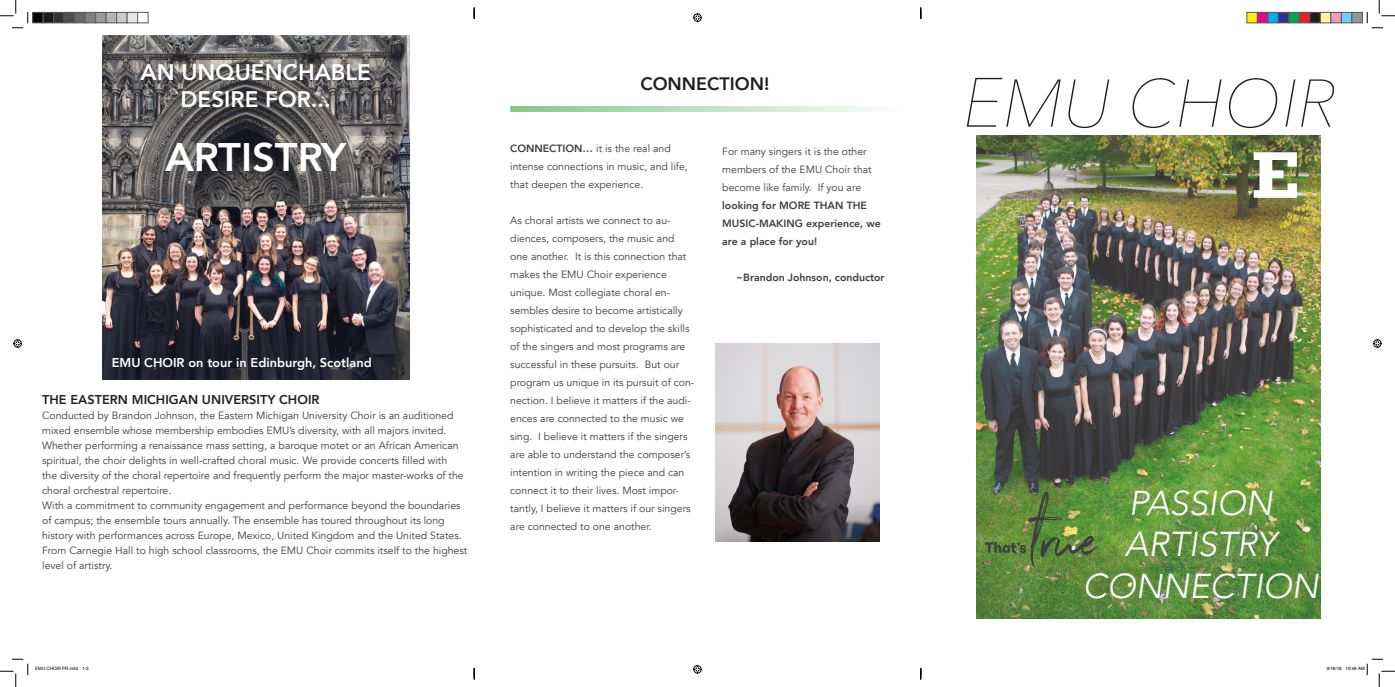
<style>
.page{position:relative;width:1395px;height:687px;background:#fff}
.page>*{position:absolute;margin:0;border:0;box-sizing:border-box;transform-origin:0 0}
.t1{font:italic 200 66.75px "Avenir Next";color:#231f20}
.t2{font:800 39.75px "Avenir";color:#fff}
.t3{font:italic 300 34.5px "Avenir";color:#fff}
.t4{font:800 27px "Avenir";color:#fff}
.t5{font:800 22.5px "Avenir";color:#fff}
.t6{font:800 18px "Avenir";color:#231f20}
.t7{font:800 18px "Avenir";color:#fff}
.t8{font:800 12.75px "Avenir";color:#fff}
.t9{font:800 12.75px "Avenir";color:#231f20}
.t10{font:10.5px/18px "Avenir";color:#3e3e3f}
.t11{font:800 10.5px "Avenir";color:#3e3e3f}
.t12{font:4.5px "Helvetica";color:#000}
.s1{font-weight:800}
.s2{font-size:69px}
</style>
<div class="page">
<img style="left:976px;top:136px;width:344px;height:482px">
<svg style="left:510px;top:106px;width:364px;height:6px;background:#bae1be"></svg>
<svg style="left:1254px;top:152px;width:43px;height:46px"></svg>
<img style="left:102px;top:35px;width:307px;height:345px">
<svg style="left:985px;top:491px;width:113px;height:76px;background:#61863e"></svg>
<img style="left:716px;top:343px;width:164px;height:198px">
<svg style="left:0;top:0;width:29px;height:29px"></svg>
<svg style="left:0;top:659px;width:29px;height:28px"></svg>
<svg style="left:1367px;top:0;width:28px;height:29px"></svg>
<svg style="left:693px;top:13px;width:9px;height:9px"></svg>
<svg style="left:693px;top:665px;width:9px;height:9px"></svg>
<svg style="left:13px;top:339px;width:9px;height:9px"></svg>
<svg style="left:1373px;top:339px;width:9px;height:9px"></svg>
<div style="left:33px;top:12px;width:10px;height:11px;background:#000"></div>
<div style="left:32px;top:12px;width:12px;height:11px;border:1px solid #595959"></div>
<div style="left:43px;top:12px;width:11px;height:11px;background:#1a1a1a"></div>
<div style="left:43px;top:12px;width:11px;height:11px;border:1px solid #595959"></div>
<div style="left:54px;top:12px;width:10px;height:11px;background:#333"></div>
<div style="left:53px;top:12px;width:11px;height:11px;border:1px solid #595959"></div>
<div style="left:64px;top:12px;width:11px;height:11px;background:#4d4d4d"></div>
<div style="left:75px;top:12px;width:10px;height:11px;background:#666"></div>
<div style="left:74px;top:12px;width:12px;height:11px;border:1px solid #595959"></div>
<div style="left:85px;top:12px;width:11px;height:11px;background:#808080"></div>
<div style="left:85px;top:12px;width:11px;height:11px;border:1px solid #595959"></div>
<div style="left:96px;top:12px;width:10px;height:11px;background:#999"></div>
<div style="left:95px;top:12px;width:11px;height:11px;border:1px solid #595959"></div>
<div style="left:106px;top:12px;width:11px;height:11px;background:#b3b3b3"></div>
<div style="left:106px;top:12px;width:11px;height:11px;border:1px solid #595959"></div>
<div style="left:117px;top:12px;width:10px;height:11px;background:#ccc"></div>
<div style="left:116px;top:12px;width:12px;height:11px;border:1px solid #595959"></div>
<div style="left:127px;top:12px;width:11px;height:11px;background:#e6e6e6"></div>
<div style="left:127px;top:12px;width:11px;height:11px;border:1px solid #595959"></div>
<div style="left:137px;top:12px;width:11px;height:11px;border:1px solid #595959"></div>
<div style="left:1247px;top:12px;width:10px;height:11px;background:#fff101"></div>
<div style="left:1246px;top:12px;width:12px;height:11px;border:1px solid #595959"></div>
<div style="left:1257px;top:12px;width:11px;height:11px;background:#ed028c"></div>
<div style="left:1257px;top:12px;width:11px;height:11px;border:1px solid #595959"></div>
<div style="left:1268px;top:12px;width:10px;height:11px;background:#00aeef"></div>
<div style="left:1267px;top:12px;width:12px;height:11px;border:1px solid #595959"></div>
<div style="left:1278px;top:12px;width:11px;height:11px;background:#2e3092"></div>
<div style="left:1278px;top:12px;width:11px;height:11px;border:1px solid #595959"></div>
<div style="left:1289px;top:12px;width:10px;height:11px;background:#00a54f"></div>
<div style="left:1288px;top:12px;width:12px;height:11px;border:1px solid #595959"></div>
<div style="left:1299px;top:12px;width:11px;height:11px;background:#ee1d23"></div>
<div style="left:1299px;top:12px;width:11px;height:11px;border:1px solid #595959"></div>
<div style="left:1310px;top:12px;width:10px;height:11px;background:#231f20"></div>
<div style="left:1309px;top:12px;width:12px;height:11px;border:1px solid #595959"></div>
<div style="left:1320px;top:12px;width:11px;height:11px;background:#fff79a"></div>
<div style="left:1320px;top:12px;width:11px;height:11px;border:1px solid #595959"></div>
<div style="left:1331px;top:12px;width:10px;height:11px;background:#f499c2"></div>
<div style="left:1330px;top:12px;width:12px;height:11px;border:1px solid #595959"></div>
<div style="left:1341px;top:12px;width:11px;height:11px;background:#6bcff6"></div>
<div style="left:1341px;top:12px;width:11px;height:11px;border:1px solid #595959"></div>
<div style="left:1352px;top:12px;width:10px;height:11px;background:#939598"></div>
<div style="left:1351px;top:12px;width:12px;height:11px;border:1px solid #595959"></div>
<svg style="left:1366px;top:659px;width:29px;height:28px"></svg>
<svg style="left:920px;top:8px;width:2px;height:11px"></svg>
<svg style="left:920px;top:668px;width:2px;height:11px"></svg>
<p class="t4" style="left:124px;top:44px;width:254px">MUSIC EDUCATION</p>
<p class="t7" style="left:209px;top:98px;width:83px">EASTERN</p>
<p class="t5" style="left:141px;top:55px;width:232px">AN UNQUENCHABLE</p>
<p class="t5" style="left:181px;top:82px;width:152px">DESIRE FOR...</p>
<p class="t2" style="left:165px;top:126px;width:183px">ARTISTRY</p>
<p class="t10" style="left:722px;top:143px;width:160px">For many singers it is the other members of the EMU Choir that become like family. If you are <span class="s1">looking for MORE THAN THE<br>MUSIC-MAKING experience, we are a place for you!</span></p>
<p class="t11" style="left:736px;top:269px;width:150px">~Brandon Johnson, conductor</p>
<p class="t6" style="left:640px;top:70px;width:131px">CONNECTION!</p>
<p class="t10" style="left:510px;top:139px;width:179px"><span class="s1">CONNECTION…</span> it is the real and intense connections in music, and life, that deepen the experience.</p>
<p class="t10" style="left:510px;top:211px;width:186px">As choral artists we connect to au&shy;diences, composers, the music and one another. It is this connection that makes the EMU Choir experience unique. Most collegiate choral en&shy;sembles desire to become artistically sophisticated and to develop the skills of the singers and most programs are successful in these pursuits. But our program us unique in its pursuit of con&shy;nection. I believe it matters if the audi&shy;ences are connected to the music we sing. I believe it matters if the singers are able to understand the composer’s intention in writing the piece and can connect it to their lives. Most impor&shy;tantly, I believe it matters if our singers are connected to one another.</p>
<p class="t8" style="left:112px;top:353px;width:261px">EMU CHOIR on tour in Edinburgh, Scotland</p>
<p class="t9" style="left:42px;top:390px;width:279px">THE EASTERN MICHIGAN UNIVERSITY CHOIR</p>
<p class="t10" style="left:42px;top:408px;width:423px;line-height:15px">Conducted by Brandon Johnson, the Eastern Michigan University Choir is an auditioned mixed ensemble whose membership embodies EMU’s diversity, with all majors invited.<br>Whether performing a renaissance mass setting, a baroque motet or an African American spiritual, the choir delights in well-crafted choral music. We provide concerts filled with the diversity of the choral repertoire and frequently perform the major master-works of the choral orchestral repertoire.</p>
<p class="t10" style="left:42px;top:498px;width:427px;line-height:15px">With a commitment to community engagement and performance beyond the boundaries of campus; the ensemble tours annually. The ensemble has toured throughout its long history with performances across Europe, Mexico, United Kingdom and the United States.<br>From Carnegie Hall to high school classrooms, the EMU Choir commits itself to the highest level of artistry.</p>
<p class="t1" style="left:962px;top:47px;width:376px"><span class="s2">E</span>MU CHOIR</p>
<p class="t3" style="left:1129px;top:483px;width:145px">PASSION</p>
<p class="t3" style="left:1125px;top:524px;width:153px">ARTISTRY</p>
<p class="t3" style="left:1083px;top:565px;width:237px">CONNECTION</p>
<p class="t12" style="left:35px;top:665px;width:55px">EMU CHOIR PR.indd 1-3</p>
<p class="t12" style="left:1327px;top:665px;width:40px">9/18/18 10:59 AM</p>
</div>
